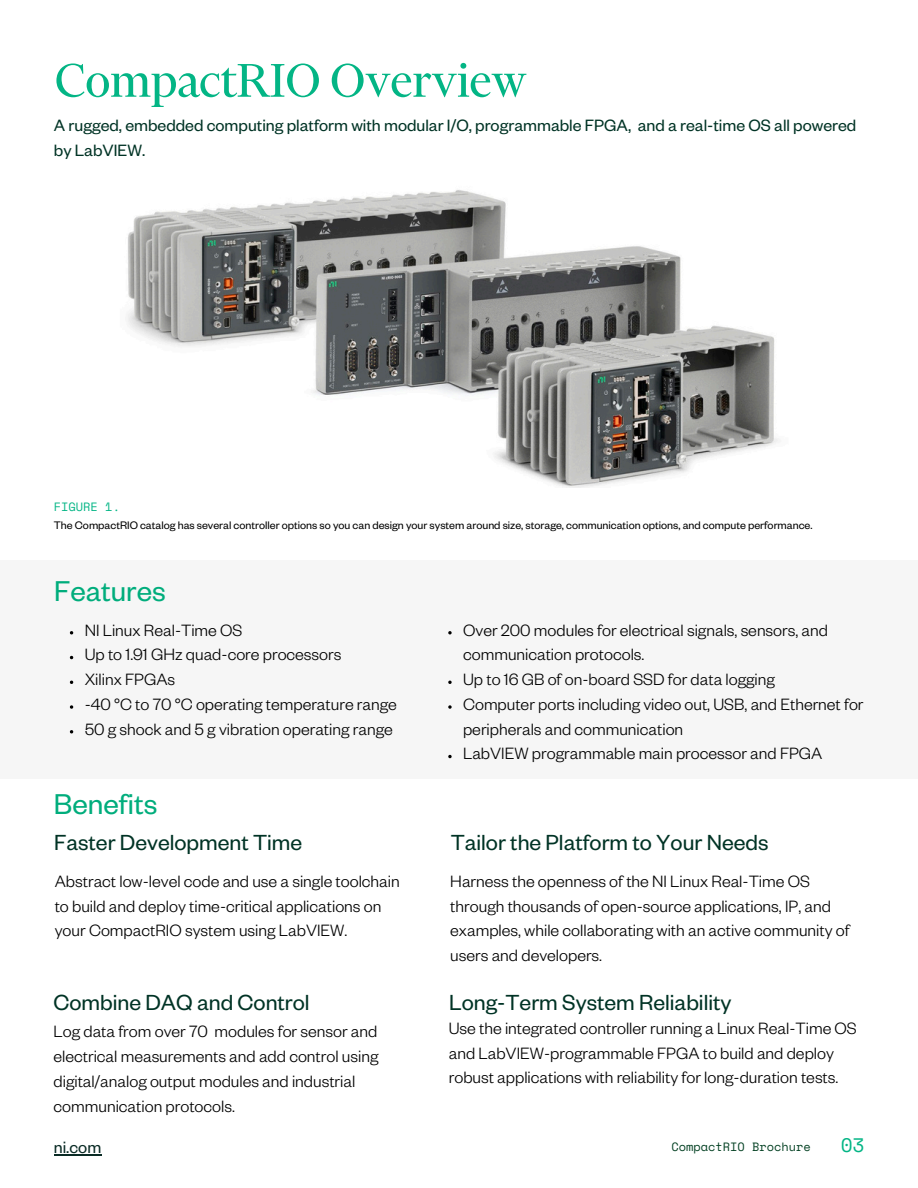
<style>
.page{position:relative;width:918px;height:1188px;background:#fff}
.page>*{position:absolute;margin:0;border:0;box-sizing:border-box;transform-origin:0 0}
.t1{font:54px "Financier Display";color:#03b585}
.t2{font:31.5px "Founders Grotesk";color:#00ad7c}
.t3{font:24px "Founders Grotesk";color:#003325}
.t4{font:19.5px "Space Mono";color:#03b585}
.t5{font:300 18px/24.8px "Founders Grotesk";color:#000}
.t6{font:18px/24.8px "Founders Grotesk";color:#003325}
.t7{font:18px "Founders Grotesk";color:#0a2b25}
.t8{font:12px "Founders Grotesk";color:#000}
.t9{font:12px "Space Mono";color:#044123}
.t10{font:12px "Space Mono";color:#03b585}
</style>
<div class="page">
<img style="left:127px;top:190px;width:651px;height:298px">
<div style="left:0;top:560px;width:918px;height:219px;background:#f6f6f6"></div>
<svg style="left:70px;top:705px;width:3px;height:4px"></svg>
<svg style="left:448px;top:631px;width:4px;height:3px"></svg>
<svg style="left:448px;top:681px;width:4px;height:3px"></svg>
<svg style="left:448px;top:705px;width:4px;height:4px"></svg>
<svg style="left:448px;top:755px;width:4px;height:3px"></svg>
<hr style="left:54px;top:1154px;width:47px;height:1px;background:#0a2b25">
<h5 class="t1" style="left:55px;top:62px;width:474px">CompactRIO Overview</h5>
<p class="t6" style="left:54px;top:116px;width:804px">A rugged, embedded computing platform with modular I/O, programmable FPGA, and a real-time OS all powered by LabVIEW.</p>
<h4 class="t10" style="left:54px;top:497px;width:68px">FIGURE 1.</h4>
<p class="t8" style="left:54px;top:521px;width:760px">The CompactRIO catalog has several controller options so you can design your system around size, storage, communication options, and compute performance.</p>
<h2 class="t2" style="left:54px;top:581px;width:113px">Features</h2>
<h2 class="t5" style="left:85px;top:621px;width:159px">NI Linux Real-Time OS</h2>
<p class="t5" style="left:85px;top:646px;width:258px">Up to 1.91 GHz quad-core processors</p>
<p class="t5" style="left:85px;top:670px;width:92px">Xilinx FPGAs</p>
<p class="t5" style="left:85px;top:695px;width:314px">-40 °C to 70 °C operating temperature range</p>
<p class="t5" style="left:85px;top:720px;width:310px">50 g shock and 5 g vibration operating range</p>
<p class="t2" style="left:54px;top:794px;width:105px">Benefits</p>
<h3 class="t3" style="left:54px;top:835px;width:250px">Faster Development Time</h3>
<h3 class="t5" style="left:55px;top:872px;width:347px">Abstract low-level code and use a single toolchain to build and deploy time-critical applications on your CompactRIO system using LabVIEW.</h3>
<h3 class="t3" style="left:54px;top:995px;width:258px">Combine DAQ and Control</h3>
<h4 class="t5" style="left:54px;top:1023px;width:327px">Log data from over 70 modules for sensor and electrical measurements and add control using digital/analog output modules and industrial communication protocols.</h4>
<p class="t5" style="left:463px;top:621px;width:367px">Over 200 modules for electrical signals, sensors, and communication protocols.</p>
<p class="t5" style="left:463px;top:670px;width:313px">Up to 16 GB of on-board SSD for data logging</p>
<p class="t5" style="left:463px;top:695px;width:402px">Computer ports including video out, USB, and Ethernet for peripherals and communication</p>
<p class="t5" style="left:463px;top:745px;width:361px">LabVIEW programmable main processor and FPGA</p>
<h3 class="t3" style="left:451px;top:835px;width:319px">Tailor the Platform to Your Needs</h3>
<h4 class="t5" style="left:450px;top:872px;width:401px">Harness the openness of the NI Linux Real-Time OS through thousands of open-source applications, IP, and examples, while collaborating with an active community of users and developers.</h4>
<h4 class="t3" style="left:449px;top:995px;width:284px">Long-Term System Reliability</h4>
<h4 class="t5" style="left:449px;top:1019px;width:410px">Use the integrated controller running a Linux Real-Time OS and LabVIEW-programmable FPGA to build and deploy robust applications with reliability for long-duration tests.</h4>
<p class="t7" style="left:54px;top:1142px;width:49px">ni.com</p>
<h4 class="t9" style="left:671px;top:1138px;width:141px">CompactRIO Brochure</h4>
<p class="t4" style="left:841px;top:1130px;width:25px">03</p>
</div>
